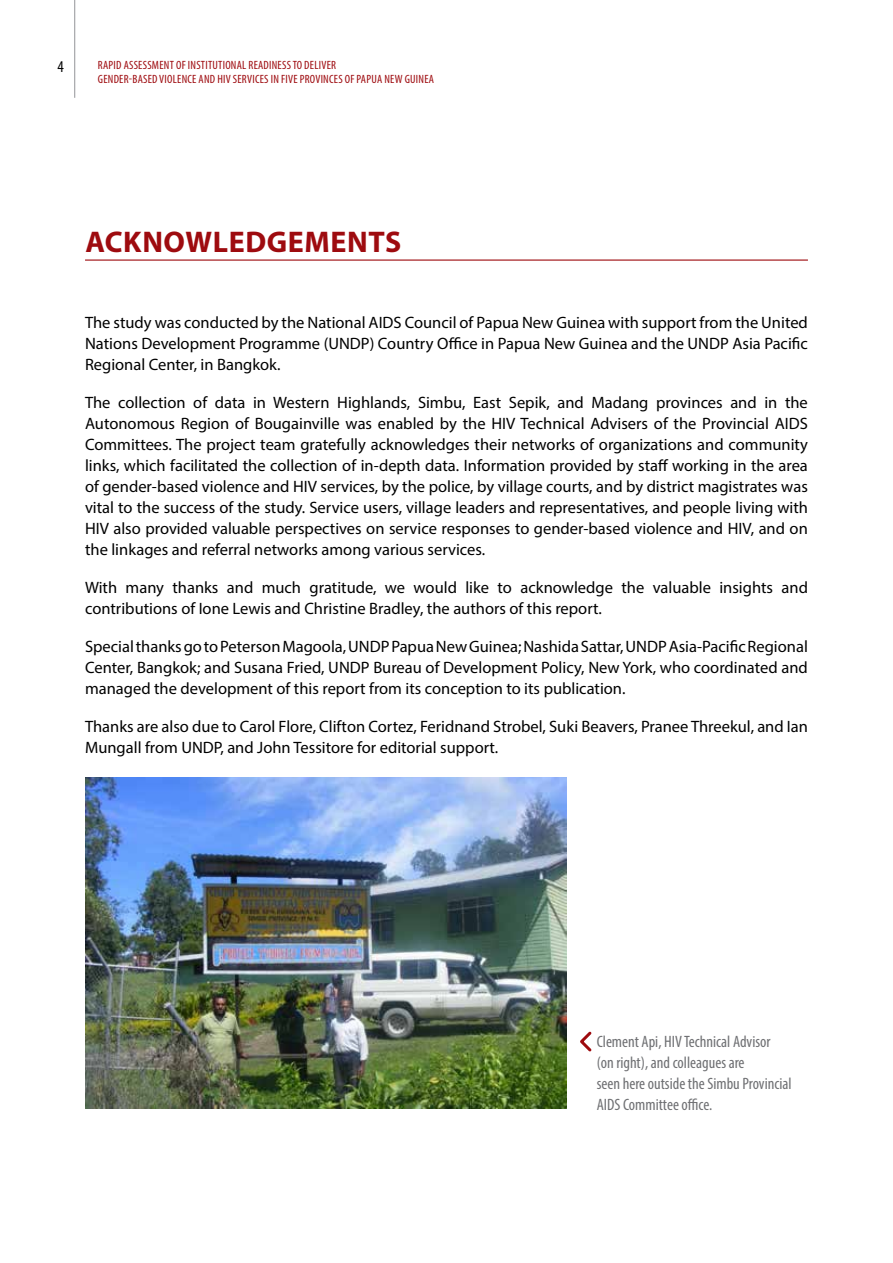
<style>
.page{position:relative;width:893px;height:1263px;background:#fff}
.page>*{position:absolute;margin:0;border:0;box-sizing:border-box;transform-origin:0 0}
.t1{font:700 30px "Myriad Pro";letter-spacing:.02em;color:#9e0b0f}
.t2{font:16.5px/21px "Myriad Pro";color:#000;text-align:justify}
.t3{font:condensed 16.5px/21px "Myriad Pro";color:#6f7073}
.t4{font:condensed 16.5px "Myriad Pro";color:#000}
.t5{font:condensed 12px/14.4px "Myriad Pro";letter-spacing:.02em;color:#9e0b0f}
</style>
<div class="page">
<hr style="left:74px;top:0;width:1px;height:98px;background:#939598">
<hr style="left:85px;top:259px;width:723px;height:2px;background:#9e0b0f">
<img style="left:85px;top:777px;width:482px;height:331px">
<svg style="left:580px;top:1031px;width:12px;height:21px"></svg>
<p class="t4" style="left:57px;top:56px;width:8px">4</p>
<p class="t5" style="left:98px;top:57px;width:338px">RAPID ASSESSMENT OF INSTITUTIONAL READINESS TO DELIVER<br>GENDER-BASED VIOLENCE AND HIV SERVICES IN FIVE PROVINCES OF PAPUA NEW GUINEA</p>
<h1 class="t1" style="left:85px;top:222px;width:314px">ACKNOWLEDGEMENTS</h1>
<p class="t2" style="left:85px;top:312px;width:724px">The study was conducted by the National AIDS Council of Papua New Guinea with support from the United Nations Development Programme (UNDP) Country Office in Papua New Guinea and the UNDP Asia Pacific Regional Center, in Bangkok.</p>
<p class="t2" style="left:85px;top:392px;width:724px">The collection of data in Western Highlands, Simbu, East Sepik, and Madang provinces and in the Autonomous Region of Bougainville was enabled by the HIV Technical Advisers of the Provincial AIDS Committees. The project team gratefully acknowledges their networks of organizations and community links, which facilitated the collection of in-depth data. Information provided by staff working in the area of gender-based violence and HIV services, by the police, by village courts, and by district magistrates was vital to the success of the study. Service users, village leaders and representatives, and people living with HIV also provided valuable perspectives on service responses to gender-based violence and HIV, and on the linkages and referral networks among various services.</p>
<p class="t2" style="left:85px;top:577px;width:724px">With many thanks and much gratitude, we would like to acknowledge the valuable insights and contributions of Ione Lewis and Christine Bradley, the authors of this report.</p>
<p class="t2" style="left:85px;top:636px;width:724px">Special thanks go to Peterson Magoola, UNDP Papua New Guinea; Nashida Sattar, UNDP Asia-Pacific Regional Center, Bangkok; and Susana Fried, UNDP Bureau of Development Policy, New York, who coordinated and managed the development of this report from its conception to its publication.</p>
<p class="t2" style="left:85px;top:716px;width:724px">Thanks are also due to Carol Flore, Clifton Cortez, Feridnand Strobel, Suki Beavers, Pranee Threekul, and Ian<br>Mungall from UNDP, and John Tessitore for editorial support.</p>
<p class="t3" style="left:597px;top:1031px;width:196px">CLEMENT API, HIV TECHNICAL ADVISOR (ON RIGHT), AND COLLEAGUES ARE<br>SEEN HERE OUTSIDE THE SIMBU PROVINCIAL<br>AIDS COMMITTEE OFFICE.</p>
</div>
